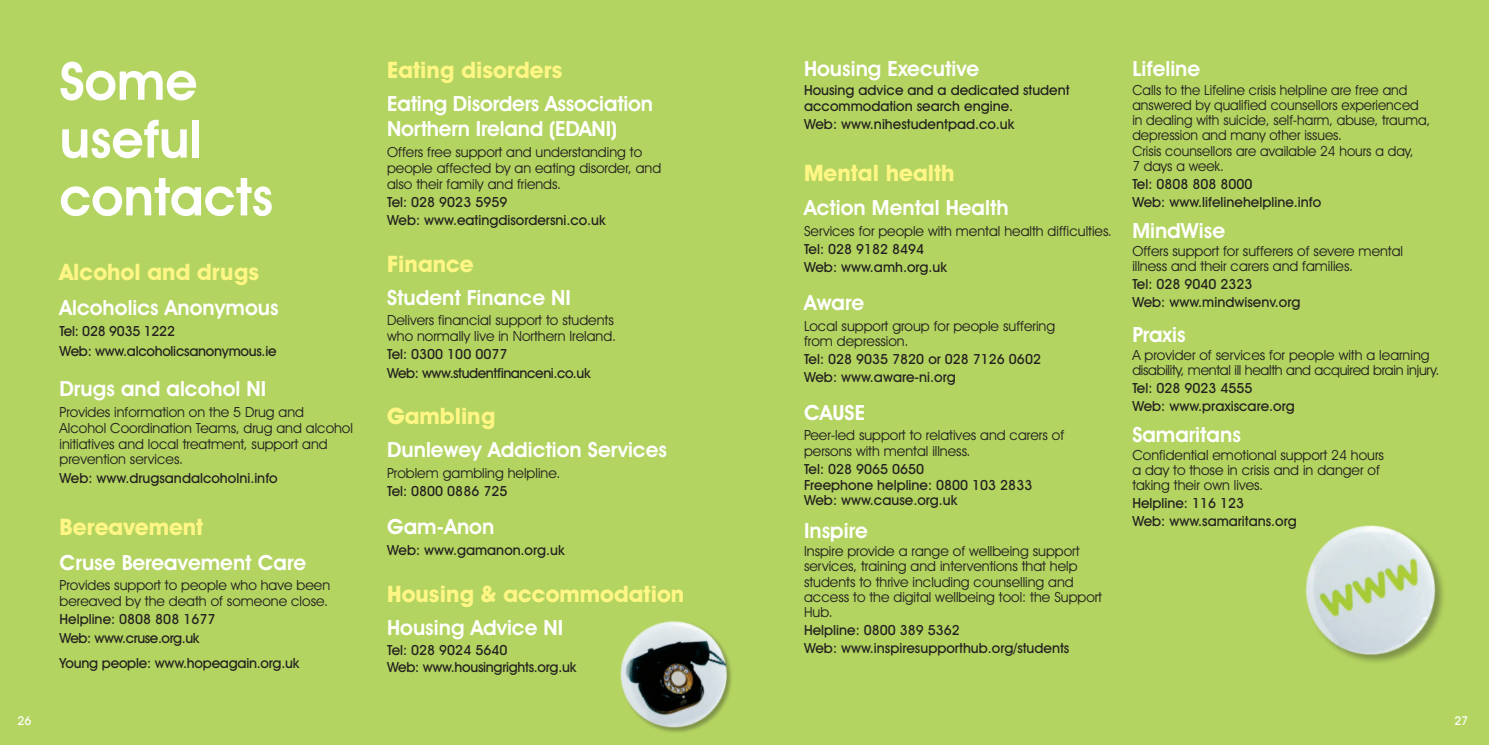
<style>
.page{position:relative;width:1489px;height:745px;background:#fff}
.page>*{position:absolute;margin:0;border:0;box-sizing:border-box;transform-origin:0 0}
.Heading{font:600 52.5px/57.8px "Avant Garde IT Cby BT";color:#fff}
.Sub_Heading_BIG{font:700 22.75px "Avant Garde IT Cby BT";color:#fff685}
.Heading-2{font:700 22.75px "Avant Garde IT Cby BT";color:#fff685}
.Sub_Heading{font:600 21px/25.2px "Avant Garde IT Cby BT";color:#fff}
.Body_text_black_copy{font:600 21px "Avant Garde IT Cby BT";color:#fff}
.Body_text_black_copy-2{font:14px/15.2px "Avant Garde IT Cby BT";color:#231f20}
.Body_text_black_copy-3{font:500 14px/15.8px "Avant Garde IT Cby BT";color:#231f20}
.Body_text_black_copy-4{font:14px/15.2px "Avant Garde IT Cby BT";letter-spacing:-.02em;color:#231f20}
.Body_text_black_copy-5{font:500 14px "Avant Garde IT Cby BT";letter-spacing:-.02em;color:#231f20}
.Body_text_black_copy-6{font:500 14px "Avant Garde IT Cby BT";letter-spacing:-.03em;color:#231f20}
.Sub_Heading-2{font:500 14px "Avant Garde IT Cby BT";color:#231f20}
.t1{font:500 12.25px "Avant Garde IT Cby BT";color:#fff}
</style>
<div class="page">
<div style="left:0;top:0;width:1488px;height:744px;background:#b3d460"></div>
<img style="left:620px;top:621px;width:112px;height:112px">
<img style="left:1305px;top:525px;width:139px;height:137px">
<p class="Heading" style="left:60px;top:52px;width:215px">Some useful contacts</p>
<p class="Heading-2" style="left:60px;top:257px;width:201px">Alcohol and drugs</p>
<p class="Sub_Heading" style="left:60px;top:294px;width:221px">Alcoholics Anonymous</p>
<p class="Body_text_black_copy-5" style="left:60px;top:322px;width:117px">Tel: 028 9035 1222</p>
<p class="Body_text_black_copy-5" style="left:60px;top:342px;width:218px">Web: www.alcoholicsanonymous.ie</p>
<p class="Sub_Heading" style="left:60px;top:376px;width:208px">Drugs and alcohol NI</p>
<p class="Body_text_black_copy-2" style="left:60px;top:404px;width:295px;line-height:15.8px">Provides information on the 5 Drug and Alcohol Coordination Teams, drug and alcohol initiatives and local treatment, support and prevention services.</p>
<p class="Body_text_black_copy-3" style="left:60px;top:469px;width:220px">Web: www.drugsandalcoholni.info</p>
<p class="Sub_Heading_BIG" style="left:60px;top:512px;width:145px">Bereavement</p>
<p class="Sub_Heading" style="left:60px;top:549px;width:248px">Cruse Bereavement Care</p>
<p class="Body_text_black_copy-2" style="left:60px;top:577px;width:272px;line-height:15.8px">Provides support to people who have been bereaved by the death of someone close.</p>
<p class="Body_text_black_copy-3" style="left:60px;top:611px;width:157px">Helpline: 0808 808 1677</p>
<p class="Body_text_black_copy-6" style="left:60px;top:628px;width:142px">Web: www.cruse.org.uk</p>
<p class="Body_text_black_copy-3" style="left:60px;top:655px;width:241px">Young people: www.hopeagain.org.uk</p>
<p class="Sub_Heading_BIG" style="left:387px;top:56px;width:177px">Eating disorders</p>
<p class="Sub_Heading" style="left:387px;top:91px;width:267px">Eating Disorders Association<br>Northern Ireland (EDANI)</p>
<p class="Body_text_black_copy-2" style="left:387px;top:144px;width:276px;line-height:15.8px">Offers free support and understanding to people affected by an eating disorder, and also their family and friends.</p>
<p class="Body_text_black_copy-3" style="left:387px;top:194px;width:122px">Tel: 028 9023 5959</p>
<p class="Body_text_black_copy-3" style="left:387px;top:212px;width:220px">Web: www.eatingdisordersni.co.uk</p>
<p class="Sub_Heading_BIG" style="left:387px;top:250px;width:88px">Finance</p>
<p class="Sub_Heading" style="left:387px;top:284px;width:185px">Student Finance NI</p>
<p class="Body_text_black_copy-2" style="left:387px;top:312px;width:230px;line-height:15.8px">Delivers financial support to students who normally live in Northern Ireland.</p>
<p class="Body_text_black_copy-3" style="left:387px;top:346px;width:122px">Tel: 0300 100 0077</p>
<p class="Body_text_black_copy-6" style="left:387px;top:364px;width:205px">Web: www.studentfinanceni.co.uk</p>
<p class="Sub_Heading_BIG" style="left:387px;top:402px;width:110px">Gambling</p>
<p class="Sub_Heading" style="left:387px;top:436px;width:281px">Dunlewey Addiction Services</p>
<p class="Body_text_black_copy-2" style="left:387px;top:465px;width:175px">Problem gambling helpline.</p>
<p class="Body_text_black_copy-3" style="left:387px;top:483px;width:122px">Tel: 0800 0886 725</p>
<p class="Sub_Heading" style="left:387px;top:513px;width:109px">Gam-Anon</p>
<p class="Sub_Heading-2" style="left:387px;top:540px;width:179px">Web: www.gamanon.org.uk</p>
<p class="Sub_Heading_BIG" style="left:387px;top:580px;width:298px">Housing &amp; accommodation</p>
<p class="Sub_Heading" style="left:387px;top:614px;width:178px">Housing Advice NI</p>
<p class="Body_text_black_copy-3" style="left:387px;top:641px;width:122px">Tel: 028 9024 5640</p>
<p class="Body_text_black_copy-5" style="left:387px;top:658px;width:191px">Web: www.housingrights.org.uk</p>
<p class="Sub_Heading" style="left:804px;top:55px;width:177px">Housing Executive</p>
<p class="Body_text_black_copy-3" style="left:804px;top:82px;width:267px">Housing advice and a dedicated student accommodation search engine.</p>
<p class="Body_text_black_copy-3" style="left:804px;top:116px;width:212px">Web: www.nihestudentpad.co.uk</p>
<p class="Sub_Heading_BIG" style="left:804px;top:159px;width:152px">Mental health</p>
<p class="Sub_Heading" style="left:804px;top:195px;width:206px">Action Mental Health</p>
<p class="Body_text_black_copy-2" style="left:804px;top:223px;width:309px">Services for people with mental health difficulties.</p>
<p class="Body_text_black_copy-3" style="left:804px;top:241px;width:122px">Tel: 028 9182 8494</p>
<p class="Body_text_black_copy-3" style="left:804px;top:259px;width:145px">Web: www.amh.org.uk</p>
<p class="Sub_Heading" style="left:804px;top:289px;width:61px">Aware</p>
<p class="Body_text_black_copy-2" style="left:804px;top:317px;width:252px;line-height:15.8px">Local support group for people suffering from depression.</p>
<p class="Body_text_black_copy-3" style="left:804px;top:351px;width:238px">Tel: 028 9035 7820 or 028 7126 0602</p>
<p class="Body_text_black_copy-3" style="left:804px;top:368px;width:153px">Web: www.aware-ni.org</p>
<p class="Sub_Heading" style="left:804px;top:399px;width:63px">CAUSE</p>
<p class="Body_text_black_copy-2" style="left:804px;top:427px;width:261px;line-height:15.8px">Peer-led support to relatives and carers of persons with mental illness.</p>
<p class="Body_text_black_copy-3" style="left:804px;top:460px;width:230px">Tel: 028 9065 0650<br>Freephone helpline: 0800 103 2833<br>Web: www.cause.org.uk</p>
<p class="Sub_Heading" style="left:804px;top:518px;width:65px">Inspire</p>
<p class="Body_text_black_copy-2" style="left:804px;top:543px;width:299px">Inspire provide a range of wellbeing support services, training and interventions that help students to thrive including counselling and access to the digital wellbeing tool: the Support Hub.</p>
<p class="Body_text_black_copy-3" style="left:804px;top:621px;width:157px">Helpline: 0800 389 5362</p>
<p class="Body_text_black_copy-3" style="left:804px;top:639px;width:267px">Web: www.inspiresupporthub.org/students</p>
<p class="Sub_Heading" style="left:1132px;top:55px;width:69px">Lifeline</p>
<p class="Body_text_black_copy-2" style="left:1132px;top:82px;width:299px">Calls to the Lifeline crisis helpline are free and answered by qualified counsellors experienced in dealing with suicide, self-harm, abuse, trauma, depression and many other issues.<br>Crisis counsellors are available 24 hours a day,<br>7 days a week.</p>
<p class="Body_text_black_copy-3" style="left:1132px;top:175px;width:122px">Tel: 0808 808 8000</p>
<p class="Body_text_black_copy-3" style="left:1132px;top:194px;width:190px">Web: www.lifelinehelpline.info</p>
<p class="Sub_Heading" style="left:1132px;top:218px;width:94px">MindWise</p>
<p class="Body_text_black_copy-2" style="left:1132px;top:243px;width:272px">Offers support for sufferers of severe mental illness and their carers and families.</p>
<p class="Body_text_black_copy-3" style="left:1132px;top:275px;width:122px">Tel: 028 9040 2323</p>
<p class="Body_text_black_copy-3" style="left:1132px;top:294px;width:170px">Web: www.mindwisenv.org</p>
<p class="Sub_Heading" style="left:1132px;top:322px;width:55px">Praxis</p>
<p class="Body_text_black_copy-4" style="left:1132px;top:347px;width:308px">A provider of services for people with a learning disability, mental ill health and acquired brain injury.</p>
<p class="Body_text_black_copy-3" style="left:1132px;top:379px;width:122px">Tel: 028 9023 4555</p>
<p class="Body_text_black_copy-3" style="left:1132px;top:398px;width:164px">Web: www.praxiscare.org</p>
<p class="Body_text_black_copy" style="left:1132px;top:422px;width:110px">Samaritans</p>
<p class="Body_text_black_copy-2" style="left:1132px;top:447px;width:253px">Confidential emotional support 24 hours a day to those in crisis and in danger of taking their own lives.</p>
<p class="Body_text_black_copy-3" style="left:1132px;top:495px;width:113px">Helpline: 116 123</p>
<p class="Body_text_black_copy-3" style="left:1132px;top:513px;width:166px">Web: www.samaritans.org</p>
<p class="t1" style="left:18px;top:712px;width:15px">26</p>
<p class="t1" style="left:1454px;top:713px;width:15px">27</p>
</div>
